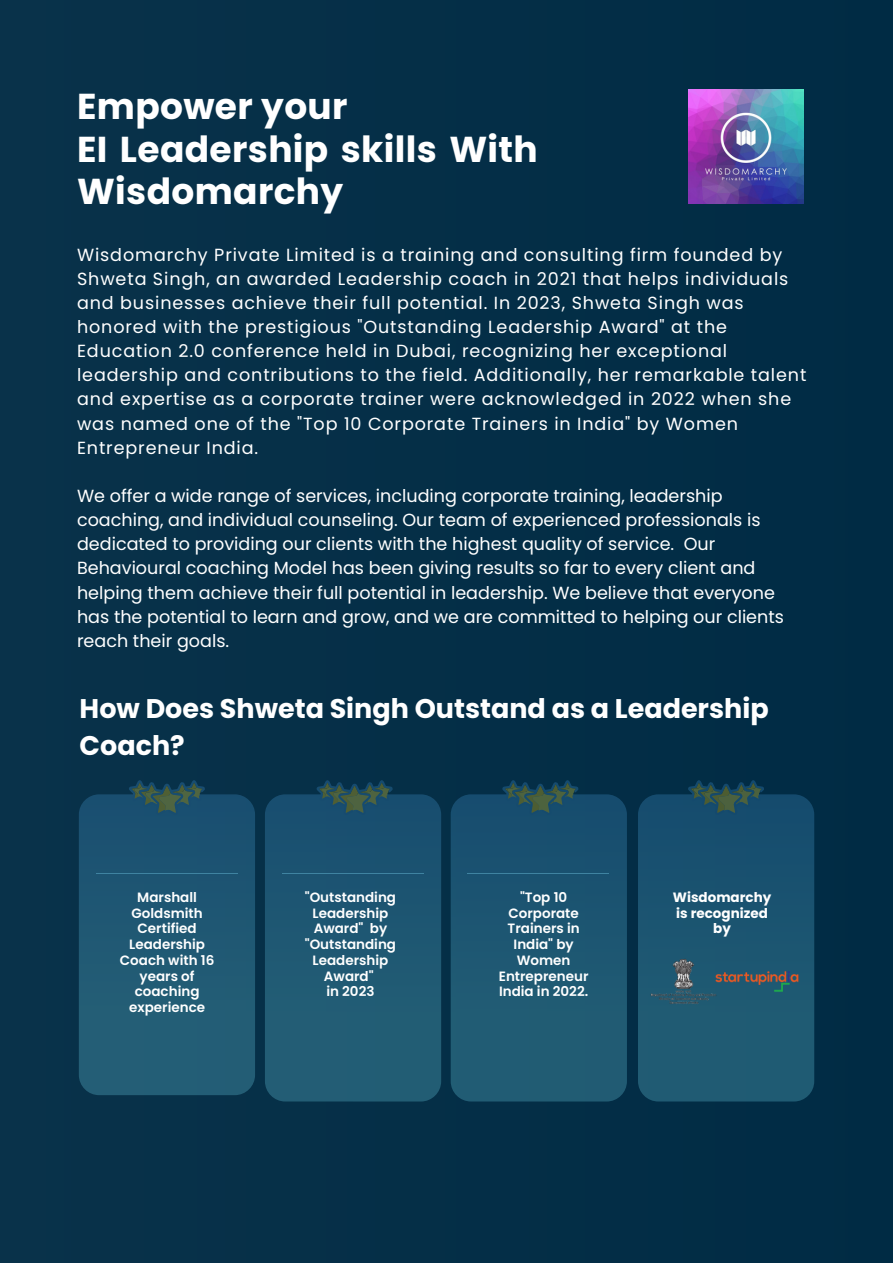
<style>
.page{position:relative;width:893px;height:1264px;background:#fff}
.page>*{position:absolute;margin:0;border:0;box-sizing:border-box;transform-origin:0 0}
.t1{font:700 36px/42.8px "Poppins";letter-spacing:.01em;color:#fff}
.t2{font:700 27px/37px "Poppins";color:#fff}
.t3{font:17.55px/24.2px "Poppins";letter-spacing:.05em;color:#fff}
.t4{font:17.55px/24.2px "Poppins";color:#fff}
.t5{font:600 13.5px/15.8px "Poppins";color:#fff;text-align:center}
.t6{font:700 13.5px/15.8px "Poppins";color:#fff;text-align:center}
</style>
<div class="page">
<div style="left:0;top:0;width:892px;height:1262px;background:#052f47"></div>
<div style="left:79px;top:794px;width:176px;height:301px;background:#205974;border-radius:20px"></div>
<div style="left:265px;top:794px;width:176px;height:307px;background:#1f5873;border-radius:20px"></div>
<div style="left:450px;top:794px;width:177px;height:307px;background:#1e5772;border-radius:20px"></div>
<div style="left:638px;top:794px;width:176px;height:307px;background:#1c5571;border-radius:20px"></div>
<svg style="left:129px;top:780px;width:76px;height:35px"></svg>
<svg style="left:316px;top:780px;width:76px;height:35px"></svg>
<svg style="left:502px;top:780px;width:76px;height:35px"></svg>
<svg style="left:688px;top:780px;width:76px;height:35px"></svg>
<hr style="left:96px;top:872px;width:142px;height:1px;background:#3f83a1">
<hr style="left:282px;top:872px;width:142px;height:1px;background:#3f83a1">
<hr style="left:467px;top:872px;width:141px;height:1px;background:#3f83a1">
<img style="left:688px;top:89px;width:115px;height:115px">
<img style="left:651px;top:959px;width:148px;height:45px">
<p class="t1" style="left:77px;top:85px;width:272px">Empower your</p>
<p class="t1" style="left:77px;top:128px;width:462px">EI Leadership skills With<br>Wisdomarchy</p>
<p class="t3" style="left:77px;top:242px;width:730px">Wisdomarchy Private Limited is a training and consulting firm founded by Shweta Singh, an awarded Leadership coach in 2021 that helps individuals and businesses achieve their full potential. In 2023, Shweta Singh was honored with the prestigious "Outstanding Leadership Award" at the Education 2.0 conference held in Dubai, recognizing her exceptional leadership and contributions to the field. Additionally, her remarkable talent and expertise as a corporate trainer were acknowledged in 2022 when she was named one of the "Top 10 Corporate Trainers in India" by Women Entrepreneur India.</p>
<p class="t4" style="left:77px;top:484px;width:708px">We offer a wide range of services, including corporate training, leadership coaching, and individual counseling. Our team of experienced professionals is dedicated to providing our clients with the highest quality of service. Our Behavioural coaching Model has been giving results so far to every client and helping them achieve their full potential in leadership. We believe that everyone has the potential to learn and grow, and we are committed to helping our clients reach their goals.</p>
<p class="t2" style="left:80px;top:690px;width:690px">How Does Shweta Singh Outstand as a Leadership<br>Coach?</p>
<p class="t5" style="left:120px;top:889px;width:96px">Marshall<br>Goldsmith<br>Certified<br>Leadership<br>Coach with 16 years of coaching experience</p>
<p class="t5" style="left:305px;top:889px;width:93px">"Outstanding<br>Leadership<br>Award" by "Outstanding<br>Leadership<br>Award"</p>
<p class="t5" style="left:326px;top:983px;width:50px">in 2023</p>
<p class="t5" style="left:499px;top:889px;width:91px">"Top 10<br>Corporate<br>Trainers in<br>India" by<br>Women<br>Entrepreneur<br>India in 2022.</p>
<p class="t6" style="left:672px;top:889px;width:100px">Wisdomarchy is recognized by</p>
</div>
